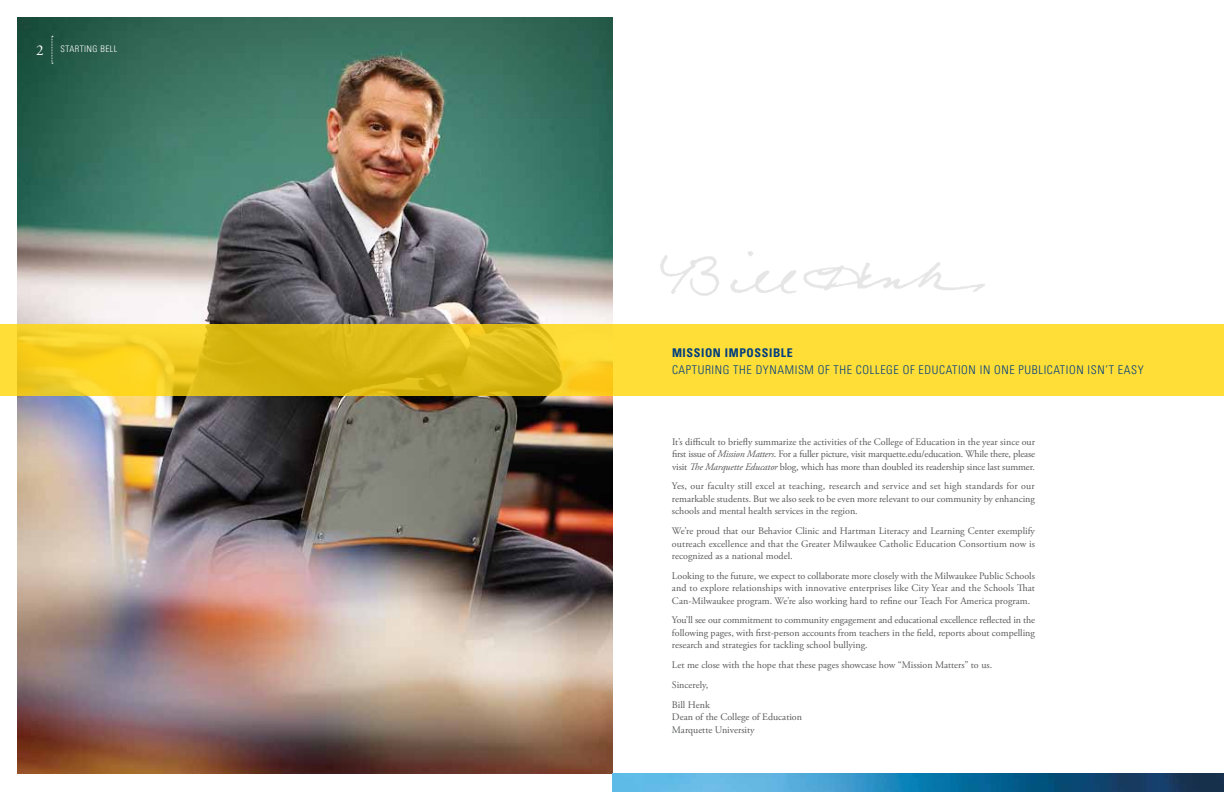
<style>
.page{position:relative;width:1224px;height:792px;background:#fff}
.page>*{position:absolute;margin:0;border:0;box-sizing:border-box;transform-origin:0 0}
.t1{font:300 condensed 12px "Univers LT Std";letter-spacing:.05em;color:#003e7e}
.t2{font:700 condensed 12px "Univers LT Std";letter-spacing:.05em;color:#003e7e}
.t3{font:10px/12.5px "Adobe Garamond Pro";color:#58595b;text-align:justify}
.t4{font:300 condensed 9px "Univers LT Std";color:#fff}
.s1{font-family:"Adobe Garamond Pro";font-weight:400;font-stretch:normal;font-size:15px}
.s2{font-style:italic}
</style>
<div class="page">
<img style="left:18px;top:18px;width:594px;height:756px">
<svg style="left:0;top:324px;width:1224px;height:72px;background:#f2d02a"></svg>
<img style="left:612px;top:774px;width:612px;height:18px">
<svg style="left:52px;top:36px;width:1px;height:28px"></svg>
<img style="left:660px;top:251px;width:325px;height:45px">
<p class="t4" style="left:36px;top:44px;width:30px"><span class="s1">2</span> STARTING</p>
<p class="t4" style="left:100px;top:44px;width:6px">BELL</p>
<p class="t2" style="left:672px;top:346px;width:121px">MISSION IMPOSSIBLE</p>
<p class="t1" style="left:672px;top:363px;width:40px">CAPTURING</p>
<p class="t1" style="left:733px;top:363px;width:7px">THE</p>
<p class="t1" style="left:756px;top:363px;width:9px">DYNAMISM</p>
<p class="t1" style="left:818px;top:363px;width:23px">OF THE</p>
<p class="t1" style="left:856px;top:363px;width:14px">COLLEGE</p>
<p class="t1" style="left:903px;top:363px;width:44px">OF EDUCATION</p>
<p class="t1" style="left:980px;top:363px;width:22px">IN ONE</p>
<p class="t1" style="left:1019px;top:363px;width:20px">PUBLICATION</p>
<p class="t1" style="left:1088px;top:363px;width:38px">ISN’TEASY</p>
<p class="t3" style="left:672px;top:436px;width:365px">It’s difficult to briefly summarize the activities of the College of Education in the year since our first issue of <span class="s2">Mission Matters</span>. For a fuller picture, visit marquette.edu/education. While there, please visit <span class="s2">The Marquette Educator</span> blog, which has more than doubled its readership since last summer.</p>
<p class="t3" style="left:672px;top:480px;width:365px">Yes, our faculty still excel at teaching, research and service and set high standards for our remarkable students. But we also seek to be even more relevant to our community by enhancing schools and mental health services in the region.</p>
<p class="t3" style="left:672px;top:525px;width:365px">We’re proud that our Behavior Clinic and Hartman Literacy and Learning Center exemplify outreach excellence and that the Greater Milwaukee Catholic Education Consortium now is recognized as a national model.</p>
<p class="t3" style="left:672px;top:570px;width:364px">Looking to the future, we expect to collaborate more closely with the Milwaukee Public Schools and to explore relationships with innovative enterprises like City Year and the Schools That Can-Milwaukee program. We’re also working hard to refine our Teach For America program.</p>
<p class="t3" style="left:672px;top:614px;width:365px">You’ll see our commitment to community engagement and educational excellence reflected in the following pages, with first-person accounts from teachers in the field, reports about compelling research and strategies for tackling school bullying.</p>
<p class="t3" style="left:672px;top:656px;width:322px;line-height:19.7px;text-align:left">Let me close with the hope that these pages showcase how “Mission Matters” to us.<br>Sincerely,<br>Bill Henk</p>
<p class="t3" style="left:672px;top:711px;width:132px">Dean of the College of Education<br>Marquette University</p>
</div>
